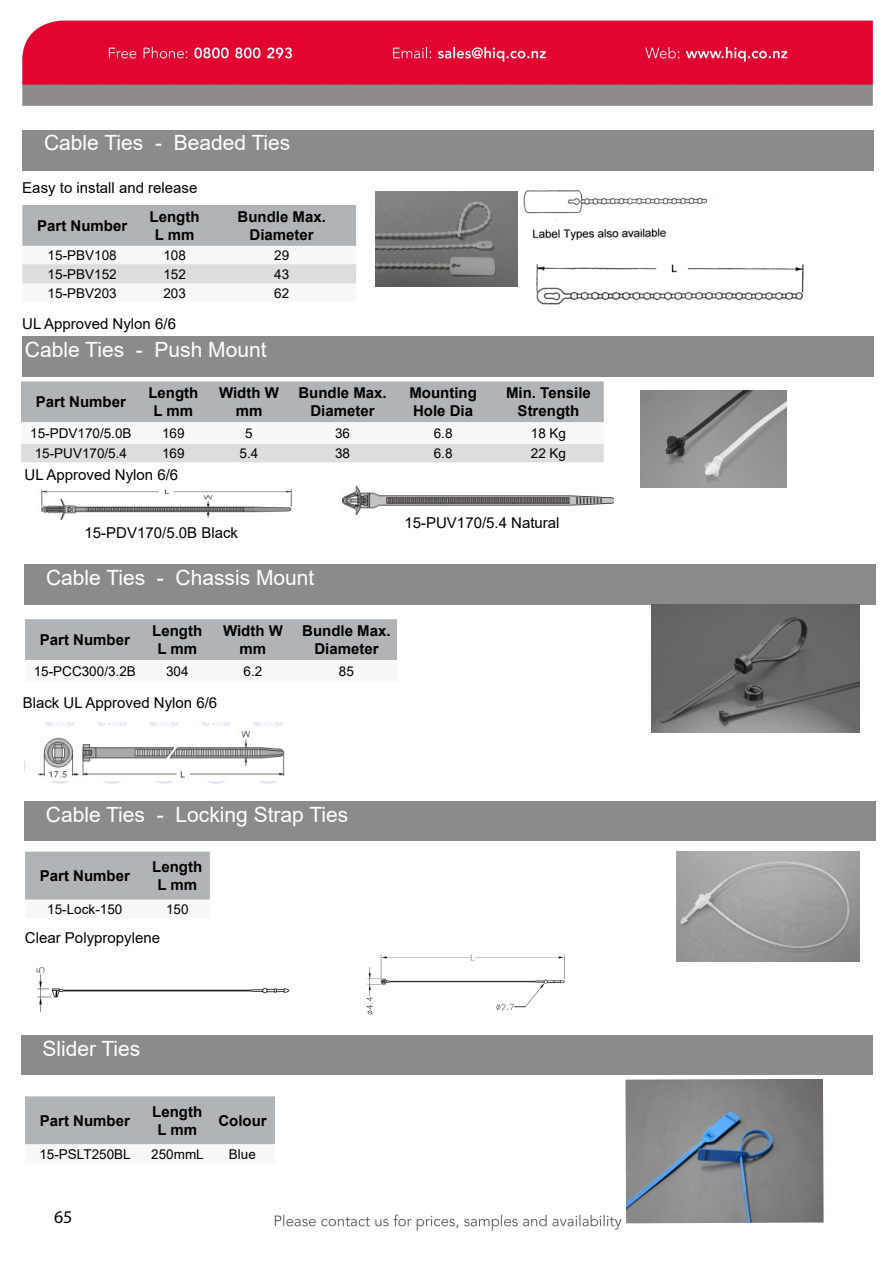
<style>
.page{position:relative;width:893px;height:1263px;background:#fff}
.page>*{position:absolute;margin:0;border:0;box-sizing:border-box;transform-origin:0 0}
.t1{font:21px "Arial";color:#fff}
.t2{font:18px "Myriad Pro";color:#000}
.t3{font:700 15px/18px "Arial";color:#000;text-align:center}
.t4{font:15px "Arial";color:#000}
.t5{font:13.5px "Arial";color:#000}
</style>
<div class="page">
<img style="left:21px;top:20px;width:855px;height:1211px">
<div style="left:0;top:1194px;width:163px;height:69px;background:#fff"></div>
<svg style="left:22px;top:205px;width:334px;height:97px"></svg>
<img style="left:516px;top:182px;width:207px;height:62px">
<img style="left:525px;top:256px;width:291px;height:62px">
<img style="left:375px;top:191px;width:142px;height:96px">
<div style="left:23px;top:131px;width:851px;height:39px;background:#8c8b8b"></div>
<div style="left:23px;top:337px;width:851px;height:39px;background:#8c8b8b"></div>
<svg style="left:21px;top:381px;width:583px;height:81px"></svg>
<img style="left:640px;top:390px;width:147px;height:98px">
<img style="left:25px;top:488px;width:283px;height:34px">
<img style="left:326px;top:485px;width:287px;height:32px">
<div style="left:25px;top:565px;width:851px;height:39px;background:#8c8b8b"></div>
<svg style="left:25px;top:619px;width:372px;height:63px"></svg>
<img style="left:652px;top:604px;width:207px;height:128px">
<img style="left:25px;top:723px;width:274px;height:61px">
<div style="left:25px;top:801px;width:851px;height:40px;background:#8c8b8b"></div>
<img style="left:676px;top:852px;width:183px;height:110px">
<svg style="left:25px;top:852px;width:185px;height:67px"></svg>
<img style="left:21px;top:962px;width:292px;height:55px">
<img style="left:357px;top:947px;width:226px;height:70px">
<div style="left:21px;top:1035px;width:851px;height:39px;background:#8c8b8b"></div>
<img style="left:625px;top:1079px;width:199px;height:144px">
<svg style="left:25px;top:1096px;width:250px;height:67px"></svg>
<h1 class="t1" style="left:44px;top:128px;width:248px">Cable Ties - Beaded Ties</h1>
<p class="t4" style="left:22px;top:178px;width:177px">Easy to install and release</p>
<p class="t3" style="left:37px;top:217px;width:92px">Part Number</p>
<p class="t3" style="left:150px;top:208px;width:51px">Length<br>L mm</p>
<p class="t3" style="left:238px;top:208px;width:90px">Bundle Max.<br>Diameter</p>
<p class="t5" style="left:48px;top:246px;width:71px">15-PBV108</p>
<p class="t5" style="left:163px;top:246px;width:24px">108</p>
<p class="t5" style="left:274px;top:246px;width:17px">29</p>
<p class="t5" style="left:48px;top:265px;width:71px">15-PBV152</p>
<p class="t5" style="left:163px;top:265px;width:24px">152</p>
<p class="t5" style="left:274px;top:265px;width:17px">43</p>
<p class="t5" style="left:48px;top:284px;width:71px">15-PBV203</p>
<p class="t5" style="left:163px;top:284px;width:24px">203</p>
<p class="t5" style="left:274px;top:284px;width:17px">62</p>
<p class="t4" style="left:22px;top:313px;width:155px">UL Approved Nylon 6/6</p>
<h1 class="t1" style="left:25px;top:336px;width:243px">Cable Ties - Push Mount</h1>
<p class="t3" style="left:36px;top:393px;width:92px">Part Number</p>
<p class="t3" style="left:148px;top:384px;width:51px">Length<br>L mm</p>
<p class="t3" style="left:219px;top:384px;width:61px">Width W mm</p>
<p class="t3" style="left:298px;top:384px;width:90px">Bundle Max.<br>Diameter</p>
<p class="t3" style="left:409px;top:384px;width:69px;text-align:left">Mounting<br>Hole Dia</p>
<p class="t3" style="left:506px;top:384px;width:86px">Min. Tensile<br>Strength</p>
<p class="t5" style="left:30px;top:424px;width:103px">15-PDV170/5.0B</p>
<p class="t5" style="left:162px;top:424px;width:24px">169</p>
<p class="t5" style="left:245px;top:424px;width:9px">5</p>
<p class="t5" style="left:335px;top:424px;width:17px">36</p>
<p class="t5" style="left:434px;top:424px;width:20px">6.8</p>
<p class="t5" style="left:531px;top:424px;width:37px">18 Kg</p>
<p class="t5" style="left:35px;top:444px;width:94px">15-PUV170/5.4</p>
<p class="t5" style="left:162px;top:444px;width:24px">169</p>
<p class="t5" style="left:240px;top:444px;width:20px">5.4</p>
<p class="t5" style="left:335px;top:444px;width:17px">38</p>
<p class="t5" style="left:434px;top:444px;width:20px">6.8</p>
<p class="t5" style="left:531px;top:444px;width:37px">22 Kg</p>
<p class="t4" style="left:25px;top:464px;width:155px">UL Approved Nylon 6/6</p>
<p class="t4" style="left:85px;top:522px;width:155px">15-PDV170/5.0B Black</p>
<h1 class="t1" style="left:46px;top:563px;width:270px">Cable Ties - Chassis Mount</h1>
<p class="t3" style="left:40px;top:631px;width:92px">Part Number</p>
<p class="t3" style="left:152px;top:622px;width:51px">Length<br>L mm</p>
<p class="t3" style="left:223px;top:622px;width:61px">Width W mm</p>
<p class="t3" style="left:302px;top:622px;width:90px">Bundle Max.<br>Diameter</p>
<p class="t5" style="left:34px;top:662px;width:104px">15-PCC300/3.2B</p>
<p class="t5" style="left:166px;top:662px;width:24px">304</p>
<p class="t5" style="left:244px;top:662px;width:20px">6.2</p>
<p class="t5" style="left:339px;top:662px;width:17px">85</p>
<p class="t4" style="left:23px;top:692px;width:196px">Black UL Approved Nylon 6/6</p>
<p class="t4" style="left:404px;top:512px;width:157px">15-PUV170/5.4 Natural</p>
<h1 class="t1" style="left:46px;top:800px;width:304px">Cable Ties - Locking Strap Ties</h1>
<p class="t3" style="left:40px;top:867px;width:92px">Part Number</p>
<p class="t3" style="left:152px;top:858px;width:51px">Length<br>L mm</p>
<p class="t5" style="left:47px;top:900px;width:77px">15-Lock-150</p>
<p class="t5" style="left:166px;top:900px;width:24px">150</p>
<p class="t4" style="left:25px;top:927px;width:137px">Clear Polypropylene</p>
<h1 class="t1" style="left:42px;top:1034px;width:100px">Slider Ties</h1>
<p class="t3" style="left:40px;top:1112px;width:92px">Part Number</p>
<p class="t3" style="left:152px;top:1103px;width:51px">Length<br>L mm</p>
<p class="t3" style="left:218px;top:1112px;width:50px">Colour</p>
<p class="t5" style="left:39px;top:1145px;width:93px">15-PSLT250BL</p>
<p class="t5" style="left:151px;top:1145px;width:54px">250mmL</p>
<p class="t5" style="left:229px;top:1145px;width:29px">Blue</p>
<p class="t2" style="left:54px;top:1205px;width:20px">65</p>
</div>
